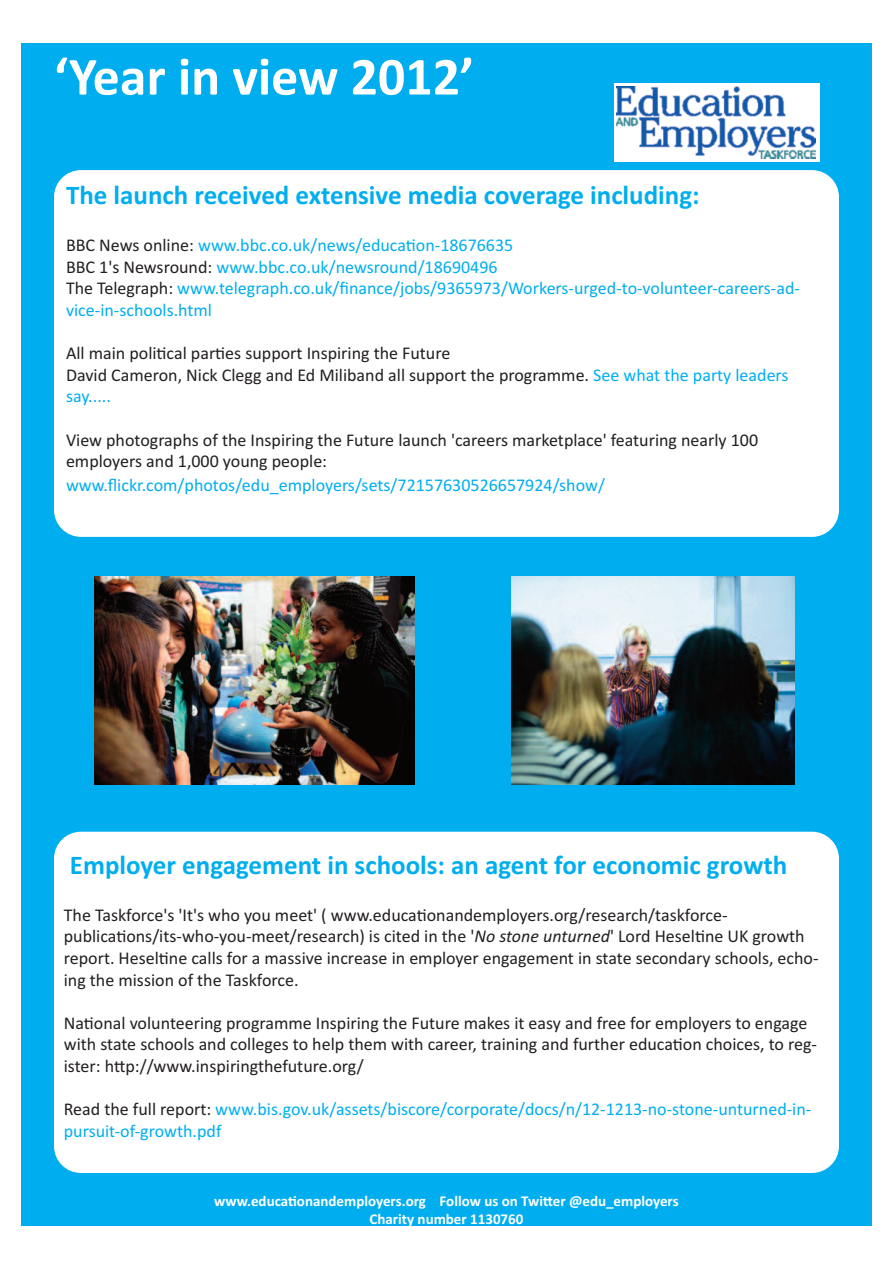
<style>
.page{position:relative;width:893px;height:1263px;background:#fff}
.page>*{position:absolute;margin:0;border:0;box-sizing:border-box;transform-origin:0 0}
.t1{font:700 54px "Calibri";color:#fff}
.t2{font:700 27px "Calibri";color:#00aeef}
.t3{font:18px/21.6px "Calibri";color:#231f20}
.t4{font:18px/21.6px "Calibri";color:#00aeef}
.t5{font:700 15px/18px "Calibri";color:#fff;text-align:center}
.s1{color:#231f20}
.s2{color:#00aeef}
.s3{font-style:italic}
</style>
<div class="page">
<div style="left:22px;top:43px;width:850px;height:1182px;background:#00aeef"></div>
<img style="left:95px;top:577px;width:320px;height:208px">
<div style="left:54px;top:170px;width:785px;height:367px;background:#fff;border-radius:27px"></div>
<div style="left:54px;top:832px;width:785px;height:341px;background:#fff;border-radius:27px"></div>
<div style="left:614px;top:83px;width:206px;height:79px;background:#fff"></div>
<img style="left:617px;top:87px;width:198px;height:71px">
<img style="left:511px;top:577px;width:284px;height:208px">
<h1 class="t1" style="left:54px;top:44px;width:421px">‘Year in view 2012’</h1>
<h2 class="t2" style="left:66px;top:179px;width:635px">The launch received extensive media coverage including:</h2>
<p class="t4" style="left:66px;top:234px;width:736px"><span class="s1">BBC News online:</span> www.bbc.co.uk/news/education-18676635<br><span class="s1">BBC 1's Newsround:</span> www.bbc.co.uk/newsround/18690496<br><span class="s1">The Telegraph:</span> www.telegraph.co.uk/finance/jobs/9365973/Workers-urged-to-volunteer-careers-ad&shy;vice-in-schools.html</p>
<p class="t3" style="left:66px;top:342px;width:724px">All main political parties support Inspiring the Future<br>David Cameron, Nick Clegg and Ed Miliband all support the programme. <span class="s2">See what the party leaders say.....</span></p>
<p class="t3" style="left:66px;top:428px;width:694px">View photographs of the Inspiring the Future launch 'careers marketplace' featuring nearly 100 employers and 1,000 young people:</p>
<p class="t4" style="left:66px;top:474px;width:540px">www.flickr.com/photos/edu_employers/sets/72157630526657924/show/</p>
<h2 class="t2" style="left:70px;top:848px;width:719px">Employer engagement in schools: an agent for economic growth</h2>
<p class="t3" style="left:64px;top:904px;width:756px">The Taskforce's 'It's who you meet' ( www.educationandemployers.org/research/taskforce&shy;publications/its-who-you-meet/research) is cited in the '<span class="s3">No stone unturned</span>' Lord Heseltine UK growth report. Heseltine calls for a massive increase in employer engagement in state secondary schools, echo&shy;ing the mission of the Taskforce.</p>
<p class="t3" style="left:64px;top:1012px;width:755px">National volunteering programme Inspiring the Future makes it easy and free for employers to engage with state schools and colleges to help them with career, training and further education choices, to reg&shy;ister: http://www.inspiringthefuture.org/</p>
<p class="t4" style="left:64px;top:1098px;width:749px"><span class="s1">Read the full report:</span> www.bis.gov.uk/assets/biscore/corporate/docs/n/12-1213-no-stone-unturned-in&shy;pursuit-of-growth.pdf</p>
<p class="t5" style="left:214px;top:1192px;width:466px">www.educationandemployers.org Follow us on Twitter @edu_employers<br>Charity number 1130760</p>
</div>
